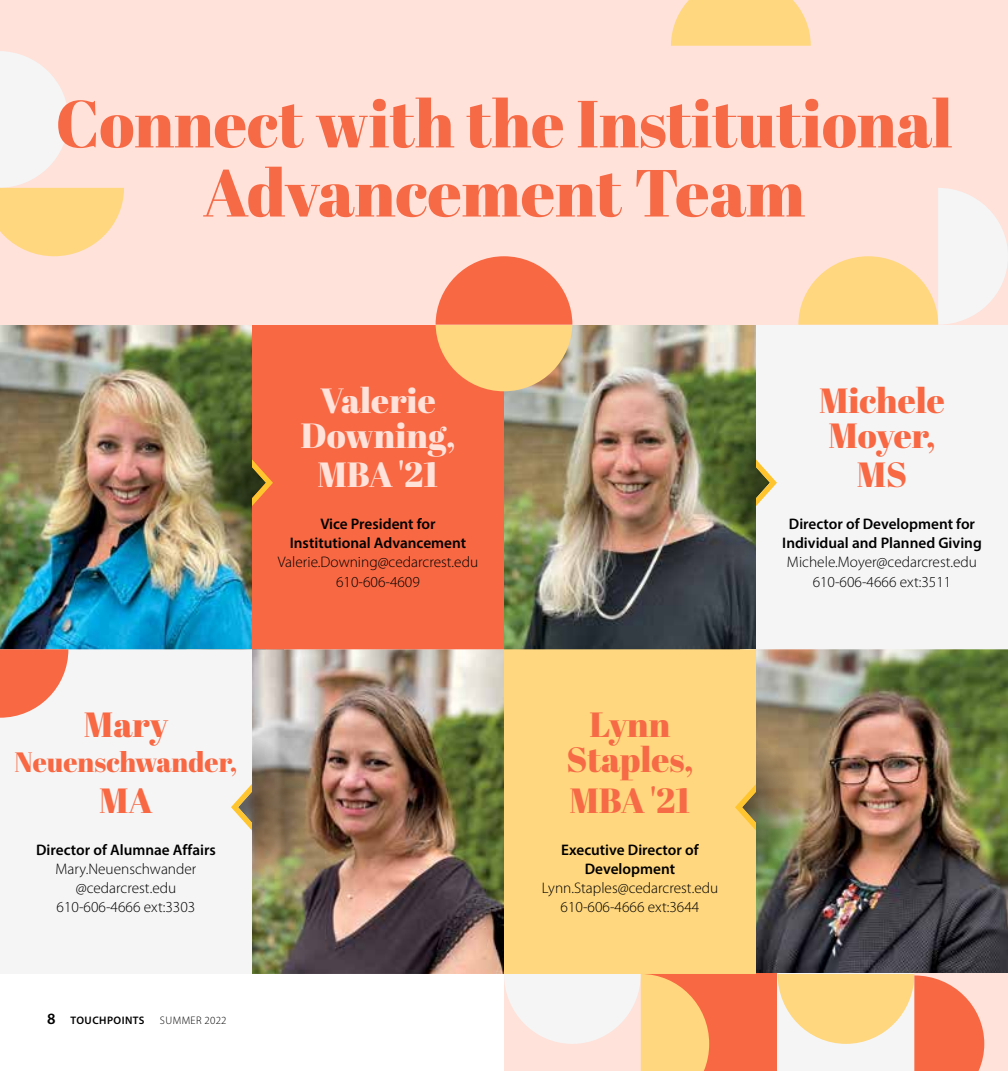
<style>
.page{position:relative;width:1008px;height:1071px;background:#fff}
.page>*{position:absolute;margin:0;border:0;box-sizing:border-box;transform-origin:0 0}
.t1{font:66.5px/69.1px "Abril Fatface";color:#f66a46;text-align:center}
.t2{font:35px/35px "Abril Fatface";color:#ffe2da;text-align:center}
.t3{font:35px/35px "Abril Fatface";color:#f86843}
.t4{font:35px/35px "Abril Fatface";color:#f66a46;text-align:center}
.t5{font:28px "Abril Fatface";color:#f86843}
.t6{font:300 15.4px/19.2px "Myriad Pro";color:#000;text-align:center}
.t7{font:600 15.4px/19.2px "Myriad Pro";color:#000;text-align:center}
.t8{font:600 10.85px "Myriad Pro";letter-spacing:.04em;color:#000}
.s1{font-size:15.75px}
.s2{font-weight:300}
</style>
<div class="page">
<img style="left:504px;top:325px;width:252px;height:324px">
<img style="left:0;top:325px;width:252px;height:324px">
<img style="left:756px;top:649px;width:252px;height:325px">
<img style="left:252px;top:649px;width:252px;height:325px">
<svg style="left:155px;top:732px;width:151px;height:151px;background:#8a7860"></svg>
<svg style="left:651px;top:732px;width:151px;height:151px;background:#868457"></svg>
<svg style="left:183px;top:411px;width:151px;height:152px;background:#76764c"></svg>
<svg style="left:696px;top:411px;width:151px;height:152px;background:#556637"></svg>
<div style="left:641px;top:974px;width:137px;height:97px;background:#f86843"></div>
<div style="left:914px;top:974px;width:94px;height:97px;background:#ffe2da"></div>
<svg style="left:504px;top:974px;width:205px;height:97px"></svg>
<svg style="left:778px;top:974px;width:206px;height:97px"></svg>
<div style="left:252px;top:325px;width:252px;height:324px;background:#f86843"></div>
<div style="left:68px;top:649px;width:184px;height:325px;background:#f5f5f5"></div>
<div style="left:504px;top:649px;width:252px;height:325px;background:#ffd77e"></div>
<div style="left:756px;top:411px;width:91px;height:152px;background:#f5f5f5"></div>
<svg style="left:0;top:649px;width:68px;height:69px"></svg>
<div style="left:0;top:0;width:1008px;height:325px;background:#ffe2da"></div>
<svg style="left:0;top:51px;width:124px;height:205px"></svg>
<svg style="left:798px;top:188px;width:210px;height:137px"></svg>
<svg style="left:671px;top:0;width:140px;height:46px;background:#ffd786"></svg>
<svg style="left:252px;top:459px;width:21px;height:47px"></svg>
<svg style="left:756px;top:459px;width:21px;height:47px"></svg>
<svg style="left:735px;top:784px;width:21px;height:47px"></svg>
<svg style="left:231px;top:784px;width:21px;height:47px"></svg>
<svg style="left:436px;top:256px;width:136px;height:135px;background:#f8a26d"></svg>
<h1 class="t1" style="left:56px;top:87px;width:898px">Connect with the Institutional<br>Advancement Team</h1>
<h2 class="t2" style="left:300px;top:383px;width:157px">Valerie<br>Downing,</h2>
<h2 class="t2" style="left:318px;top:456px;width:122px">MBA '21</h2>
<p class="t7" style="left:290px;top:514px;width:178px">Vice President for<br>Institutional Advancement</p>
<p class="t6" style="left:278px;top:553px;width:202px">Valerie.Downing@cedarcrest.edu<br>610-606-4609</p>
<h2 class="t3" style="left:84px;top:706px;width:86px">Mary</h2>
<h3 class="t5" style="left:15px;top:743px;width:224px">Neuenschwander,</h3>
<h2 class="t3" style="left:99px;top:782px;width:55px">MA</h2>
<p class="t7" style="left:36px;top:839px;width:181px">Director of Alumnae Affairs</p>
<p class="t6" style="left:56px;top:859px;width:142px">Mary.Neuenschwander @cedarcrest.edu<br>610-606-4666 ext:3303</p>
<p class="t8" style="left:47px;top:1013px;width:181px"><span class="s1">8</span> TOUCHPOINTS <span class="s2">SUMMER 2022</span></p>
<h2 class="t4" style="left:566px;top:706px;width:129px">Lynn<br>Staples,</h2>
<h2 class="t4" style="left:570px;top:782px;width:122px">MBA '21</h2>
<p class="t7" style="left:561px;top:839px;width:139px">Executive Director of<br>Development</p>
<p class="t6" style="left:542px;top:879px;width:178px">Lynn.Staples@cedarcrest.edu<br>610-606-4666 ext:3644</p>
<h2 class="t3" style="left:819px;top:383px;width:127px">Michele<br>Moyer,</h2>
<h2 class="t3" style="left:857px;top:456px;width:52px">MS</h2>
<p class="t7" style="left:782px;top:514px;width:201px">Director of Development for<br>Individual and Planned Giving</p>
<p class="t6" style="left:787px;top:553px;width:192px">Michele.Moyer@cedarcrest.edu<br>610-606-4666 ext:3511</p>
</div>
